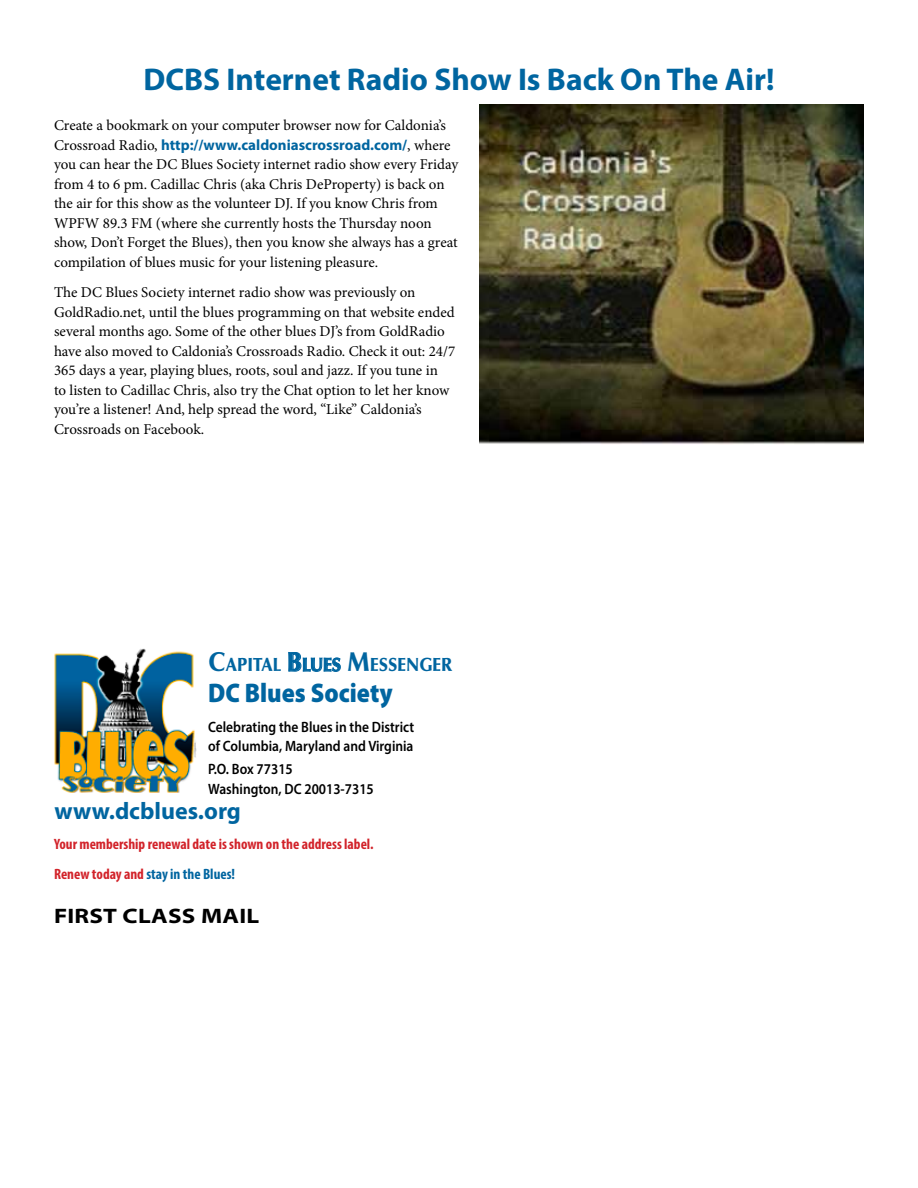
<style>
.page{position:relative;width:918px;height:1188px;background:#fff}
.page>*{position:absolute;margin:0;border:0;box-sizing:border-box;transform-origin:0 0}
.t1{font:700 31.5px "Myriad Pro";color:#0065a0}
.t2{font:900 27px "Myriad Pro";color:#0065a0;scale:.9 1}
.t3{font:700 24px "Myriad Pro";color:#0065a0}
.t4{font:700 semi-expanded 21px "Myriad Pro";letter-spacing:.01em;color:#000;scale:1.1 1}
.t5{font:900 18.9px "Optima";color:#0065a0;scale:.9 1}
.t6{font:15px/19.5px "Minion Pro";color:#000}
.t7{font:600 15px/19.5px "Myriad Pro";color:#000;scale:.9 1}
.t8{font:700 condensed 15px/30.3px "Myriad Pro";color:#d2232a}
.t9{font:700 15px "Myriad Pro";color:#0065a0}
.s1{font-family:"Minion Pro";font-weight:400;color:#000}
.s2{font-size:27px}
.s3{color:#0065a0}
</style>
<div class="page">
<img style="left:55px;top:648px;width:141px;height:145px">
<svg style="left:288px;top:652px;width:53px;height:20px"></svg>
<img style="left:480px;top:105px;width:384px;height:339px">
<h1 class="t1" style="left:144px;top:58px;width:632px">DCBS Internet Radio Show Is Back On The Air!</h1>
<p class="t6" style="left:54px;top:116px;width:393px">Create a bookmark on your computer browser now for Caldonia’s</p>
<p class="t9" style="left:54px;top:135px;width:398px"><span class="s1">Crossroad Radio,</span> http://www.caldoniascrossroad.com/<span class="s1">, where</span></p>
<p class="t6" style="left:54px;top:155px;width:406px">you can hear the DC Blues Society internet radio show every Friday from 4 to 6 pm. Cadillac Chris (aka Chris DeProperty) is back on the air for this show as the volunteer DJ. If you know Chris from WPFW 89.3 FM (where she currently hosts the Thursday noon show, Don’t Forget the Blues), then you know she always has a great compilation of blues music for your listening pleasure.</p>
<p class="t6" style="left:54px;top:283px;width:403px">The DC Blues Society internet radio show was previously on GoldRadio.net, until the blues programming on that website ended several months ago. Some of the other blues DJ’s from GoldRadio have also moved to Caldonia’s Crossroads Radio. Check it out: 24/7<br>365 days a year, playing blues, roots, soul and jazz. If you tune in<br>to listen to Cadillac Chris, also try the Chat option to let her know you’re a listener! And, help spread the word, “Like” Caldonia’s Crossroads on Facebook.</p>
<p class="t5" style="left:208px;top:654px;width:273px"><span class="s2">C</span>APITAL <span class="s2">B</span>LUES <span class="s2">M</span>ESSENGER</p>
<h2 class="t2" style="left:208px;top:677px;width:207px">DC Blues Society</h2>
<p class="t7" style="left:208px;top:717px;width:230px">Celebrating the Blues in the District of Columbia, Maryland and Virginia</p>
<p class="t7" style="left:208px;top:759px;width:186px">P.O. Box 77315<br>Washington, DC 20013-7315</p>
<h3 class="t3" style="left:54px;top:796px;width:188px">www.dcblues.org</h3>
<p class="t8" style="left:54px;top:828px;width:321px">Your membership renewal date is shown on the address label.<br>Renew today and <span class="s3">stay in the Blues!</span></p>
<h3 class="t4" style="left:54px;top:904px;width:188px">FIRST CLASS MAIL</h3>
</div>
